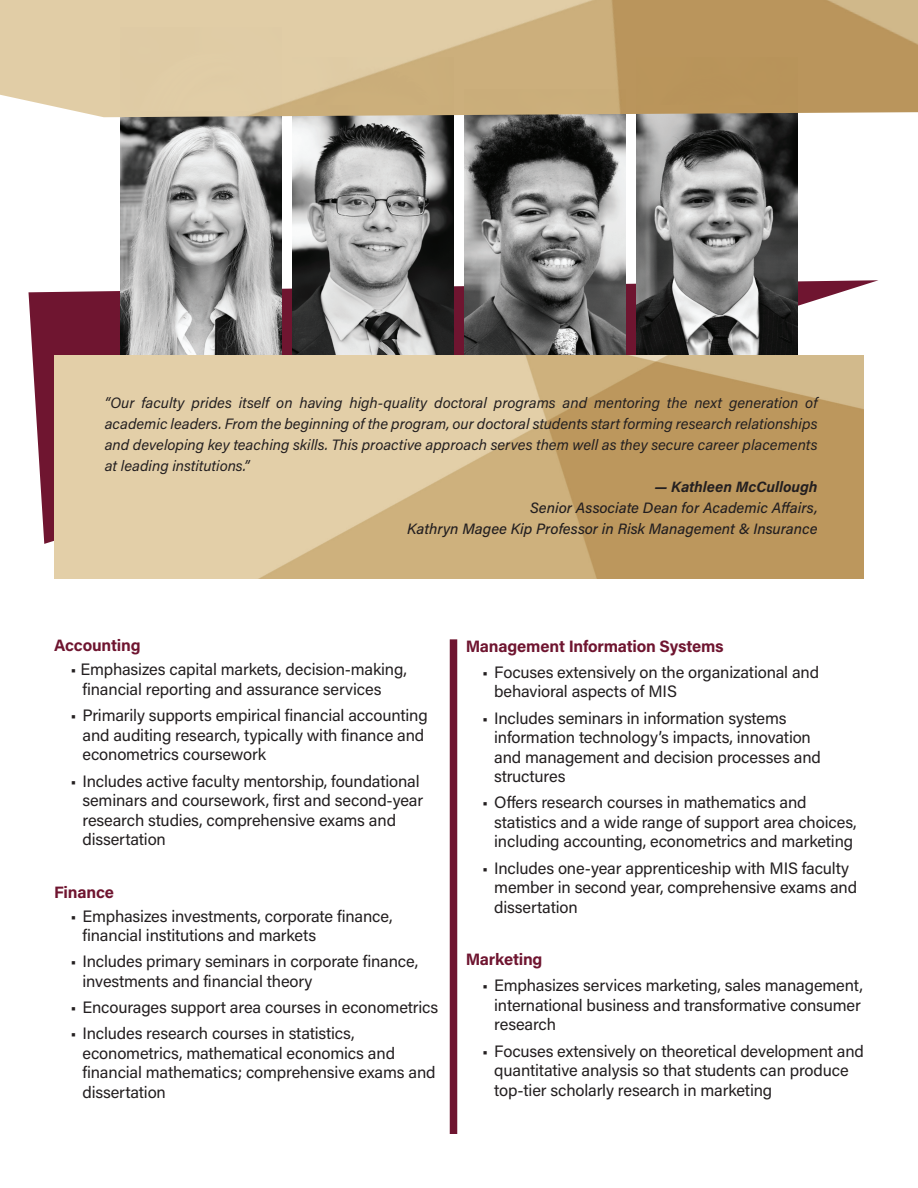
<style>
.page{position:relative;width:918px;height:1188px;background:#fff}
.page>*{position:absolute;margin:0;border:0;box-sizing:border-box;transform-origin:0 0}
.t1{font:16.5px/19.5px "Acumin Pro";letter-spacing:-.01em;color:#231f20}
.t2{font:700 16.5px "Acumin Pro";letter-spacing:-.01em;color:#6f1530}
.t3{font:italic 15px/21px "Acumin Pro";color:#231f20;text-align:justify}
.t4{font:italic 500 15px/21px "Acumin Pro";color:#231f20;text-align:right}
.t5{font:italic 700 15px "Acumin Pro";color:#231f20}
</style>
<div class="page">
<svg style="left:29px;top:280px;width:849px;height:264px;fill:#6f1530"></svg>
<img style="left:464px;top:117px;width:161px;height:238px">
<img style="left:121px;top:117px;width:161px;height:238px">
<img style="left:293px;top:117px;width:161px;height:238px">
<img style="left:636px;top:117px;width:161px;height:238px">
<img style="left:54px;top:355px;width:810px;height:224px">
<img style="left:0;top:0;width:918px;height:117px">
<div style="left:450px;top:639px;width:7px;height:495px;background:#6f1530"></div>
<p class="t3" style="left:105px;top:392px;width:714px">“Our faculty prides itself on having high-quality doctoral programs and mentoring the next generation of academic leaders. From the beginning of the program, our doctoral students start forming research relationships and developing key teaching skills. This proactive approach serves them well as they secure career placements at leading institutions.”</p>
<p class="t5" style="left:655px;top:476px;width:164px">— Kathleen McCullough</p>
<p class="t4" style="left:407px;top:497px;width:412px">Senior Associate Dean for Academic Affairs,<br>Kathryn Magee Kip Professor in Risk Management &amp; Insurance</p>
<p class="t2" style="left:54px;top:634px;width:88px">Accounting</p>
<p class="t1" style="left:82px;top:659px;width:326px;text-indent:-12px">• Emphasizes capital markets, decision-making, financial reporting and assurance services</p>
<p class="t1" style="left:82px;top:705px;width:347px;text-indent:-12px">• Primarily supports empirical financial accounting and auditing research, typically with finance and econometrics coursework</p>
<p class="t1" style="left:82px;top:770px;width:342px;text-indent:-12px">• Includes active faculty mentorship, foundational seminars and coursework, first and second-year research studies, comprehensive exams and dissertation</p>
<p class="t2" style="left:54px;top:880px;width:62px">Finance</p>
<p class="t1" style="left:82px;top:905px;width:312px;text-indent:-12px">• Emphasizes investments, corporate finance, financial institutions and markets</p>
<p class="t1" style="left:82px;top:951px;width:337px;text-indent:-12px">• Includes primary seminars in corporate finance, investments and financial theory</p>
<p class="t1" style="left:70px;top:997px;width:369px">• Encourages support area courses in econometrics</p>
<p class="t1" style="left:82px;top:1023px;width:355px;text-indent:-12px">• Includes research courses in statistics, econometrics, mathematical economics and financial mathematics; comprehensive exams and dissertation</p>
<p class="t2" style="left:466px;top:634px;width:260px">Management Information Systems</p>
<p class="t1" style="left:494px;top:662px;width:326px;text-indent:-12px">• Focuses extensively on the organizational and behavioral aspects of MIS</p>
<p class="t1" style="left:494px;top:707px;width:328px;text-indent:-12px">• Includes seminars in information systems information technology’s impacts, innovation and management and decision processes and structures</p>
<p class="t1" style="left:494px;top:792px;width:364px;text-indent:-12px">• Offers research courses in mathematics and statistics and a wide range of support area choices, including accounting, econometrics and marketing</p>
<p class="t1" style="left:494px;top:857px;width:364px;text-indent:-12px">• Includes one-year apprenticeship with MIS faculty member in second year, comprehensive exams and dissertation</p>
<p class="t2" style="left:466px;top:948px;width:78px">Marketing</p>
<p class="t1" style="left:494px;top:975px;width:370px;text-indent:-12px">• Emphasizes services marketing, sales management, international business and transformative consumer research</p>
<p class="t1" style="left:494px;top:1040px;width:371px;text-indent:-12px">• Focuses extensively on theoretical development and quantitative analysis so that students can produce top-tier scholarly research in marketing</p>
</div>
